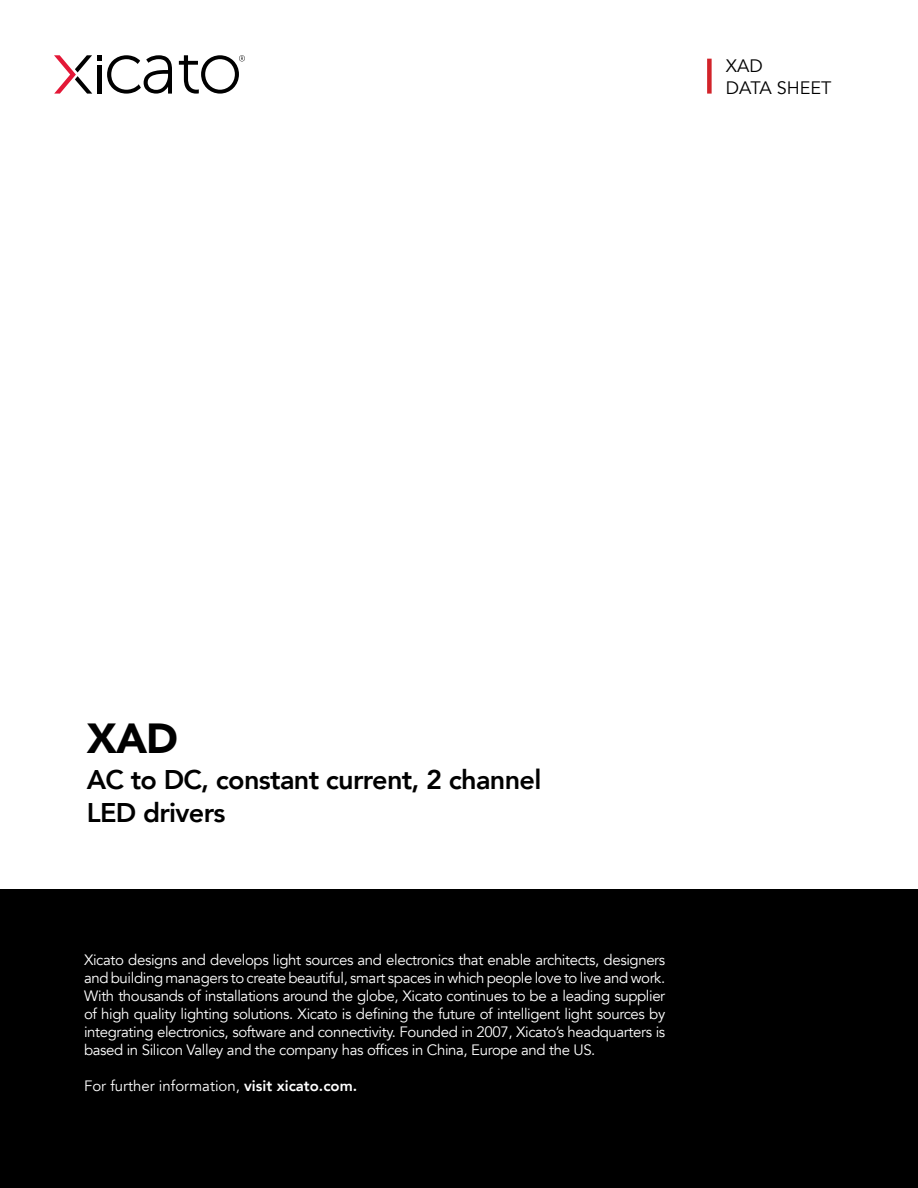
<style>
.page{position:relative;width:918px;height:1188px;background:#fff}
.page>*{position:absolute;margin:0;border:0;box-sizing:border-box;transform-origin:0 0}
.t1{font:900 42px "Avenir";color:#000}
.t2{font:800 27px "Avenir";letter-spacing:-.025em;color:#000}
.t3{font:18px "Avenir";color:#000}
.t4{font:15px/18px "Avenir";letter-spacing:-.025em;color:#fff;text-align:justify}
.t5{font:15px "Avenir";color:#fff}
.s1{font-weight:800}
</style>
<div class="page">
<div style="left:0;top:890px;width:918px;height:298px;background:#000"></div>
<svg style="left:107px;top:55px;width:65px;height:39px"></svg>
<svg style="left:179px;top:55px;width:66px;height:39px"></svg>
<svg style="left:54px;top:55px;width:47px;height:39px"></svg>
<div style="left:707px;top:59px;width:5px;height:35px;background:#d2232a"></div>
<p class="t3" style="left:726px;top:55px;width:39px">XAD</p>
<p class="t3" style="left:726px;top:77px;width:107px">DATA SHEET</p>
<p class="t1" style="left:87px;top:703px;width:93px">XAD</p>
<p class="t2" style="left:87px;top:759px;width:456px">AC to DC, constant current, 2 channel</p>
<p class="t2" style="left:87px;top:791px;width:140px">LED drivers</p>
<p class="t4" style="left:84px;top:951px;width:583px">Xicato designs and develops light sources and electronics that enable architects, designers and building managers to create beautiful, smart spaces in which people love to live and work.<br>With thousands of installations around the globe, Xicato continues to be a leading supplier of high quality lighting solutions. Xicato is defining the future of intelligent light sources by integrating electronics, software and connectivity. Founded in 2007, Xicato’s headquarters is based in Silicon Valley and the company has offices in China, Europe and the US.</p>
<p class="t5" style="left:84px;top:1077px;width:275px">For further information, <span class="s1">visit xicato.com.</span></p>
</div>
